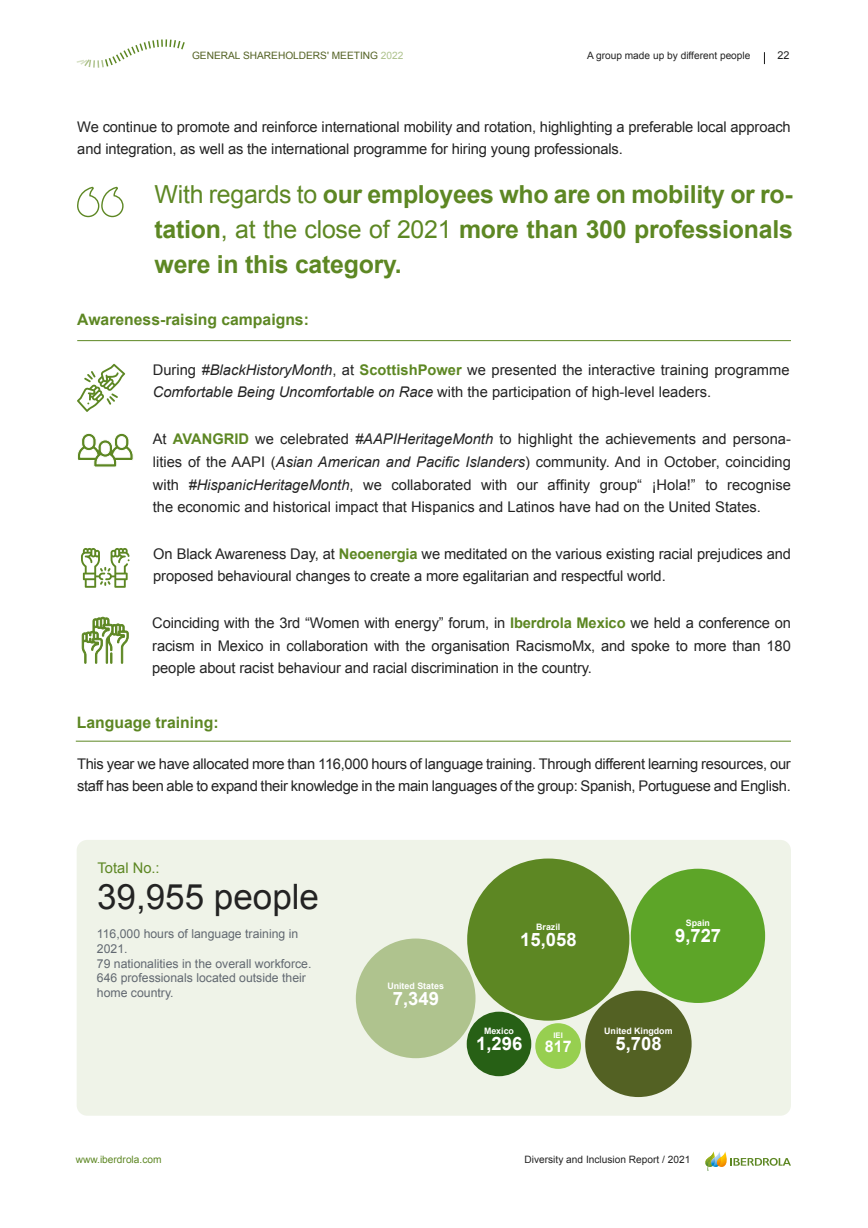
<style>
.page{position:relative;width:868px;height:1228px;background:#fff}
.page>*{position:absolute;margin:0;border:0;box-sizing:border-box;transform-origin:0 0}
.t1{font:35px "Arial";color:#232323}
.t2{font:700 24.85px/35.3px "Arial";letter-spacing:-.01em;color:#5d8723;text-align:justify}
.t3{font:700 18.45px "Arial";color:#fff}
.t4{font:700 15.99px "Arial";color:#fff}
.t5{font:700 15.75px "Arial";color:#5d8723}
.t6{font:14.7px/22.8px "Arial";letter-spacing:-.01em;color:#232323}
.t7{font:14.7px "Arial";color:#5d8723}
.t8{font:12.25px/14.7px "Arial";color:#626971}
.t9{font:10.85px "Arial";color:#232323}
.t10{font:10.15px "Arial";color:#232323}
.t11{font:10.15px "Arial";color:#536123}
.t12{font:10.15px "Arial";color:#5d8723}
.t13{font:700 8.86px "Arial";color:#fff}
.t14{font:700 7.66px "Arial";color:#fff}
.s1{color:#afc38e}
.s2{font-weight:400}
.s3{font-style:italic}
.s4{font-weight:700;color:#5d8723}
</style>
<div class="page">
<svg style="left:764px;top:52px;width:1px;height:12px"></svg>
<svg style="left:705px;top:1151px;width:86px;height:20px"></svg>
<svg style="left:77px;top:39px;width:108px;height:29px"></svg>
<svg style="left:77px;top:186px;width:47px;height:32px"></svg>
<svg style="left:77px;top:433px;width:57px;height:34px"></svg>
<svg style="left:81px;top:548px;width:49px;height:40px"></svg>
<svg style="left:82px;top:617px;width:47px;height:46px"></svg>
<hr style="left:77px;top:340px;width:714px;height:1px;background:#5d8723">
<svg style="left:77px;top:364px;width:48px;height:48px"></svg>
<hr style="left:76px;top:741px;width:715px;height:1px;background:#5d8723">
<div style="left:77px;top:840px;width:714px;height:276px;background:#eff3e8;border-radius:10px"></div>
<div style="left:467px;top:858px;width:162px;height:163px;background:#5d8723;border-radius:50%"></div>
<div style="left:631px;top:869px;width:134px;height:134px;background:#5da528;border-radius:50%"></div>
<div style="left:356px;top:938px;width:119px;height:120px;background:#afc38e;border-radius:50%"></div>
<div style="left:585px;top:990px;width:106px;height:107px;background:#536123;border-radius:50%"></div>
<div style="left:467px;top:1012px;width:64px;height:64px;background:#276015;border-radius:50%"></div>
<div style="left:535px;top:1023px;width:46px;height:46px;background:#97cf50;border-radius:50%"></div>
<p class="t11" style="left:192px;top:48px;width:213px">GENERAL SHAREHOLDERS' MEETING <span class="s1">2022</span></p>
<p class="t10" style="left:587px;top:48px;width:165px">A group made up by different people</p>
<p class="t9" style="left:777px;top:48px;width:14px">22</p>
<p class="t6" style="left:77px;top:116px;width:715px;line-height:22px">We continue to promote and reinforce international mobility and rotation, highlighting a preferable local approach and integration, as well as the international programme for hiring young professionals.</p>
<h2 class="t2" style="left:155px;top:177px;width:639px"><span class="s2">With regards to</span> our employees who are on mobility or ro&shy;tation<span class="s2">, at the close of 2021</span> more than 300 professionals were in this category.</h2>
<p class="t5" style="left:77px;top:309px;width:233px">Awareness-raising campaigns:</p>
<p class="t6" style="left:153px;top:358px;width:638px">During <span class="s3">#BlackHistoryMonth</span>, at <span class="s4">ScottishPower</span> we presented the interactive training programme<br><span class="s3">Comfortable Being Uncomfortable on Race</span> with the participation of high-level leaders.</p>
<p class="t6" style="left:153px;top:428px;width:639px;text-align:justify">At <span class="s4">AVANGRID</span> we celebrated <span class="s3">#AAPIHeritageMonth</span> to highlight the achievements and persona&shy;lities of the AAPI (<span class="s3">Asian American and Pacific Islanders</span>) community. And in October, coinciding with <span class="s3">#HispanicHeritageMonth</span>, we collaborated with our affinity group“ ¡Hola!” to recognise the economic and historical impact that Hispanics and Latinos have had on the United States.</p>
<p class="t6" style="left:153px;top:542px;width:639px">On Black Awareness Day, at <span class="s4">Neoenergia</span> we meditated on the various existing racial prejudices and proposed behavioural changes to create a more egalitarian and respectful world.</p>
<p class="t6" style="left:152px;top:611px;width:640px;text-align:justify">Coinciding with the 3rd “Women with energy” forum, in <span class="s4">Iberdrola Mexico</span> we held a conference on racism in Mexico in collaboration with the organisation RacismoMx, and spoke to more than 180 people about racist behaviour and racial discrimination in the country.</p>
<p class="t5" style="left:77px;top:712px;width:143px">Language training:</p>
<p class="t6" style="left:77px;top:753px;width:715px;line-height:22px">This year we have allocated more than 116,000 hours of language training. Through different learning resources, our staff has been able to expand their knowledge in the main languages of the group: Spanish, Portuguese and English.</p>
<p class="t7" style="left:98px;top:858px;width:64px">Total No.:</p>
<h1 class="t1" style="left:97px;top:874px;width:223px">39,955 people</h1>
<p class="t8" style="left:97px;top:927px;width:216px">116,000 hours of language training in<br>2021.<br>79 nationalities in the overall workforce.<br>646 professionals located outside their home country.</p>
<p class="t13" style="left:387px;top:979px;width:58px">United States</p>
<p class="t3" style="left:393px;top:986px;width:48px">7,349</p>
<p class="t13" style="left:536px;top:921px;width:26px">Brazil</p>
<p class="t3" style="left:520px;top:927px;width:58px">15,058</p>
<p class="t13" style="left:686px;top:917px;width:26px">Spain</p>
<p class="t3" style="left:675px;top:924px;width:48px">9,727</p>
<p class="t13" style="left:484px;top:1025px;width:31px">Mexico</p>
<p class="t3" style="left:476px;top:1032px;width:48px">1,296</p>
<p class="t14" style="left:553px;top:1030px;width:11px">IEI</p>
<p class="t4" style="left:545px;top:1035px;width:28px">817</p>
<p class="t13" style="left:604px;top:1025px;width:70px">United Kingdom</p>
<p class="t3" style="left:615px;top:1032px;width:48px">5,708</p>
<p class="t12" style="left:76px;top:1152px;width:87px">www.iberdrola.com</p>
<p class="t10" style="left:524px;top:1152px;width:167px">Diversity and Inclusion Report / 2021</p>
</div>
